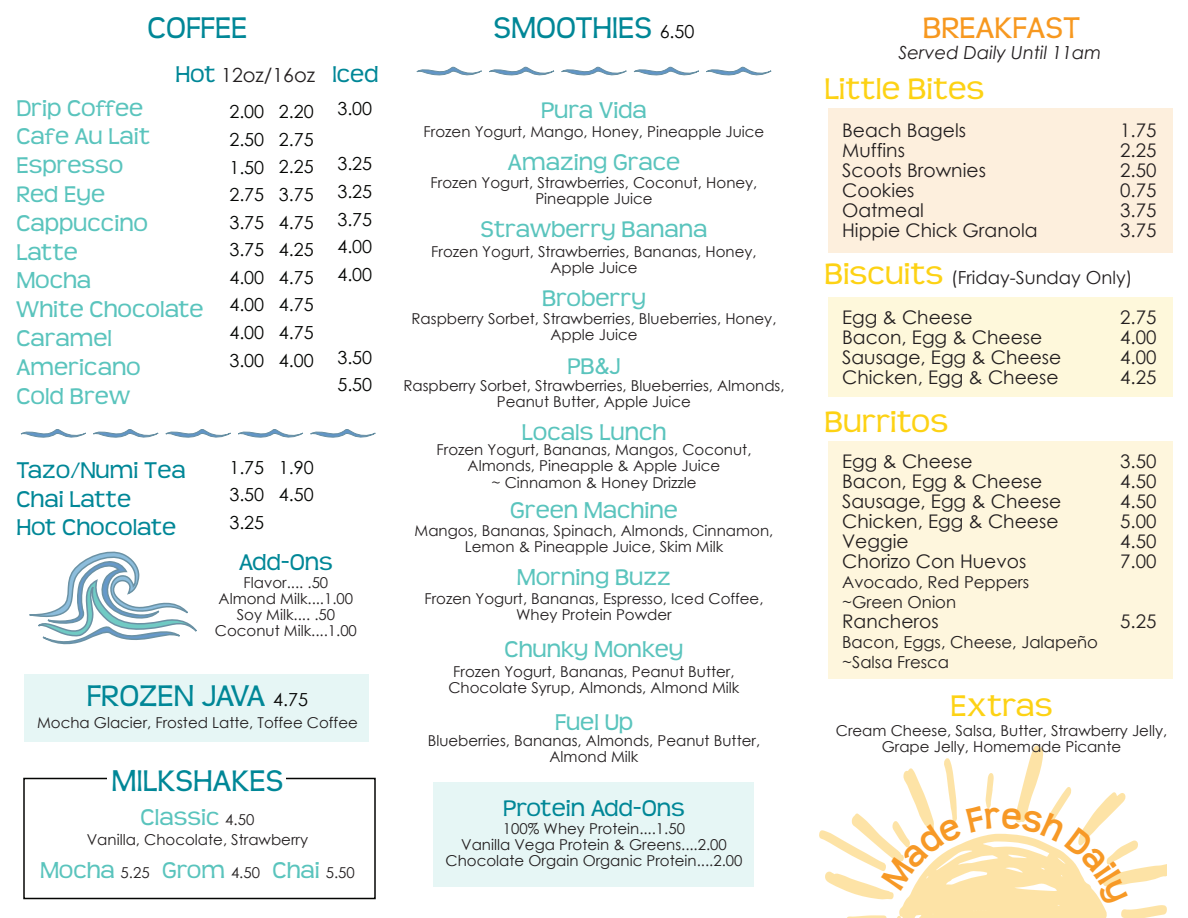
<style>
.page{position:relative;width:1188px;height:918px;background:#fff}
.page>*{position:absolute;margin:0;border:0;box-sizing:border-box;transform-origin:0 0}
.t1{font:31.5px "Teen";color:#008797}
.t2{font:31.5px "Teen";color:#fdd214}
.t3{font:31.5px "Teen";color:#f7981f}
.t4{font:24px/28.8px "Teen";color:#5ac4bd}
.t5{font:24px/28.8px "Teen";color:#008797}
.t6{font:19.5px "Century Gothic";color:#231f20}
.t7{font:18.75px/20.1px "Century Gothic";color:#231f20}
.t8{font:18px/27.6px "Century Gothic";color:#040503;text-align:justify}
.t9{font:18px "Century Gothic";color:#231f20}
.t10{font:italic 18px "Century Gothic";color:#231f20}
.t11{font:16.5px/20.1px "Century Gothic";color:#231f20}
.t12{font:15px/16px "Century Gothic";color:#231f20;text-align:center}
.s1{font-family:"Century Gothic";font-size:18px;color:#050504}
.s2{font-family:"Teen";font-size:24px;color:#008797}
.s3{font-family:"Teen";font-size:31.5px;color:#fdd214}
.s4{font-family:"Century Gothic";font-size:15px;color:#231f20}
</style>
<div class="page">
<div style="left:24px;top:674px;width:345px;height:67px;background:#e6f6f5"></div>
<div style="left:828px;top:108px;width:345px;height:145px;background:#fdefdd"></div>
<div style="left:828px;top:297px;width:345px;height:100px;background:#fef8db"></div>
<div style="left:828px;top:442px;width:345px;height:237px;background:#fef6dd"></div>
<div style="left:434px;top:782px;width:320px;height:105px;background:#e6f6f5"></div>
<div style="left:23px;top:778px;width:353px;height:121px;border:2px solid #040503"></div>
<div style="left:107px;top:768px;width:179px;height:26px;background:#fff"></div>
<svg style="left:29px;top:552px;width:168px;height:92px"></svg>
<svg style="left:417px;top:67px;width:354px;height:8px"></svg>
<svg style="left:21px;top:429px;width:354px;height:9px"></svg>
<svg style="left:819px;top:746px;width:348px;height:171px"></svg>
<h1 class="t1" style="left:147px;top:9px;width:101px">COFFEE</h1>
<h1 class="t1" style="left:493px;top:9px;width:203px">SMOOTHIES <span class="s1">6.50</span></h1>
<h1 class="t3" style="left:923px;top:9px;width:159px">BREAKFAST</h1>
<h1 class="t2" style="left:824px;top:70px;width:162px">Little Bites</h1>
<p class="t10" style="left:899px;top:40px;width:204px">Served Daily Until 11am</p>
<h3 class="t6" style="left:176px;top:61px;width:205px"><span class="s2">Hot</span> 12oz/16oz <span class="s2">Iced</span></h3>
<h2 class="t4" style="left:16px;top:94px;width:189px">Drip Coffee<br>Cafe Au Lait<br>Espresso<br>Red Eye<br>Cappuccino<br>Latte<br>Mocha<br>White Chocolate<br>Caramel<br>Americano<br>Cold Brew</h2>
<p class="t8" style="left:229px;top:98px;width:36px">2.00<br>2.50<br>1.50<br>2.75<br>3.75<br>3.75<br>4.00<br>4.00<br>4.00<br>3.00</p>
<p class="t8" style="left:337px;top:95px;width:36px">3.00</p>
<h2 class="t4" style="left:541px;top:96px;width:107px">Pura Vida</h2>
<p class="t12" style="left:424px;top:123px;width:342px">Frozen Yogurt, Mango, Honey, Pineapple Juice</p>
<h2 class="t4" style="left:508px;top:147px;width:174px">Amazing Grace</h2>
<p class="t12" style="left:431px;top:175px;width:328px">Frozen Yogurt, Strawberries, Coconut, Honey,<br>Pineapple Juice</p>
<h2 class="t4" style="left:480px;top:215px;width:229px">Strawberry Banana</h2>
<p class="t12" style="left:431px;top:244px;width:327px">Frozen Yogurt, Strawberries, Bananas, Honey,<br>Apple Juice</p>
<h2 class="t4" style="left:542px;top:284px;width:105px">Broberry</h2>
<p class="t12" style="left:412px;top:310px;width:366px">Raspberry Sorbet, Strawberries, Blueberries, Honey,<br>Apple Juice</p>
<h2 class="t4" style="left:567px;top:352px;width:55px">PB&amp;J</h2>
<p class="t12" style="left:403px;top:377px;width:383px">Raspberry Sorbet, Strawberries, Blueberries, Almonds,<br>Peanut Butter, Apple Juice</p>
<p class="t8" style="left:279px;top:98px;width:36px">2.20<br>2.75<br>2.25<br>3.75<br>4.75<br>4.25<br>4.75<br>4.75<br>4.75<br>4.00</p>
<p class="t7" style="left:842px;top:119px;width:197px">Beach Bagels<br>Muffins<br>Scoots Brownies<br>Cookies<br>Oatmeal<br>Hippie Chick Granola</p>
<p class="t7" style="left:1120px;top:119px;width:38px;text-align:justify">1.75<br>2.25<br>2.50<br>0.75<br>3.75<br>3.75</p>
<p class="t8" style="left:337px;top:150px;width:36px">3.25<br>3.25<br>3.75<br>4.00<br>4.00</p>
<p class="t9" style="left:824px;top:265px;width:310px"><span class="s3">Biscuits</span> (Friday-Sunday Only)</p>
<p class="t7" style="left:842px;top:306px;width:221px">Egg &amp; Cheese<br>Bacon, Egg &amp; Cheese<br>Sausage, Egg &amp; Cheese<br>Chicken, Egg &amp; Cheese</p>
<p class="t7" style="left:1120px;top:306px;width:38px;text-align:justify">2.75<br>4.00<br>4.00<br>4.25</p>
<p class="t8" style="left:337px;top:343px;width:36px">3.50<br>5.50</p>
<h1 class="t2" style="left:824px;top:403px;width:126px">Burritos</h1>
<h2 class="t4" style="left:522px;top:418px;width:146px">Locals Lunch</h2>
<p class="t12" style="left:437px;top:442px;width:316px">Frozen Yogurt, Bananas, Mangos, Coconut,<br>Almonds, Pineapple &amp; Apple Juice<br>~ Cinnamon &amp; Honey Drizzle</p>
<p class="t7" style="left:842px;top:450px;width:221px">Egg &amp; Cheese<br>Bacon, Egg &amp; Cheese<br>Sausage, Egg &amp; Cheese<br>Chicken, Egg &amp; Cheese<br>Veggie<br>Chorizo Con Huevos</p>
<p class="t11" style="left:842px;top:572px;width:189px">Avocado, Red Peppers ~Green Onion</p>
<p class="t7" style="left:842px;top:611px;width:98px">Rancheros</p>
<p class="t11" style="left:842px;top:632px;width:257px">Bacon, Eggs, Cheese, Jalapeño ~Salsa Fresca</p>
<p class="t7" style="left:1120px;top:450px;width:38px;text-align:justify">3.50<br>4.50<br>4.50<br>5.00<br>4.50<br>7.00</p>
<p class="t8" style="left:229px;top:453px;width:36px">1.75<br>3.50<br>3.25</p>
<p class="t8" style="left:279px;top:453px;width:36px">1.90<br>4.50</p>
<h2 class="t5" style="left:16px;top:456px;width:171px">Tazo/Numi Tea<br>Chai Latte<br>Hot Chocolate</h2>
<h2 class="t4" style="left:510px;top:496px;width:169px">Green Machine</h2>
<p class="t12" style="left:415px;top:522px;width:360px">Mangos, Bananas, Spinach, Almonds, Cinnamon,<br>Lemon &amp; Pineapple Juice, Skim Milk</p>
<h2 class="t4" style="left:517px;top:563px;width:156px">Morning Buzz</h2>
<p class="t12" style="left:424px;top:590px;width:341px">Frozen Yogurt, Bananas, Espresso, Iced Coffee,<br>Whey Protein Powder</p>
<h2 class="t4" style="left:504px;top:634px;width:181px">Chunky Monkey</h2>
<p class="t12" style="left:448px;top:663px;width:293px">Frozen Yogurt, Bananas, Peanut Butter,<br>Chocolate Syrup, Almonds, Almond Milk</p>
<h2 class="t4" style="left:555px;top:708px;width:79px">Fuel Up</h2>
<p class="t12" style="left:428px;top:733px;width:334px">Blueberries, Bananas, Almonds, Peanut Butter,<br>Almond Milk</p>
<h2 class="t5" style="left:239px;top:548px;width:95px">Add-Ons</h2>
<p class="t12" style="left:215px;top:574px;width:144px">Flavor.... .50<br>Almond Milk....1.00<br>Soy Milk.... .50<br>Coconut Milk....1.00</p>
<p class="t7" style="left:1120px;top:611px;width:38px">5.25</p>
<h1 class="t1" style="left:87px;top:677px;width:223px">FROZEN JAVA <span class="s1">4.75</span></h1>
<p class="t12" style="left:37px;top:715px;width:322px">Mocha Glacier, Frosted Latte, Toffee Coffee</p>
<h1 class="t2" style="left:950px;top:687px;width:104px">Extras</h1>
<p class="t12" style="left:836px;top:722px;width:333px">Cream Cheese, Salsa, Butter, Strawberry Jelly,<br>Grape Jelly, Homemade Picante</p>
<h1 class="t1" style="left:112px;top:762px;width:173px">MILKSHAKES</h1>
<h2 class="t4" style="left:140px;top:802px;width:115px">Classic <span class="s4">4.50</span></h2>
<p class="t12" style="left:87px;top:831px;width:223px">Vanilla, Chocolate, Strawberry</p>
<h2 class="t4" style="left:40px;top:856px;width:316px">Mocha <span class="s4">5.25</span> Grom <span class="s4">4.50</span> Chai <span class="s4">5.50</span></h2>
<h2 class="t5" style="left:503px;top:793px;width:183px">Protein Add-Ons</h2>
<p class="t12" style="left:446px;top:820px;width:298px">100% Whey Protein....1.50<br>Vanilla Vega Protein &amp; Greens....2.00<br>Chocolate Orgain Organic Protein....2.00</p>
</div>
